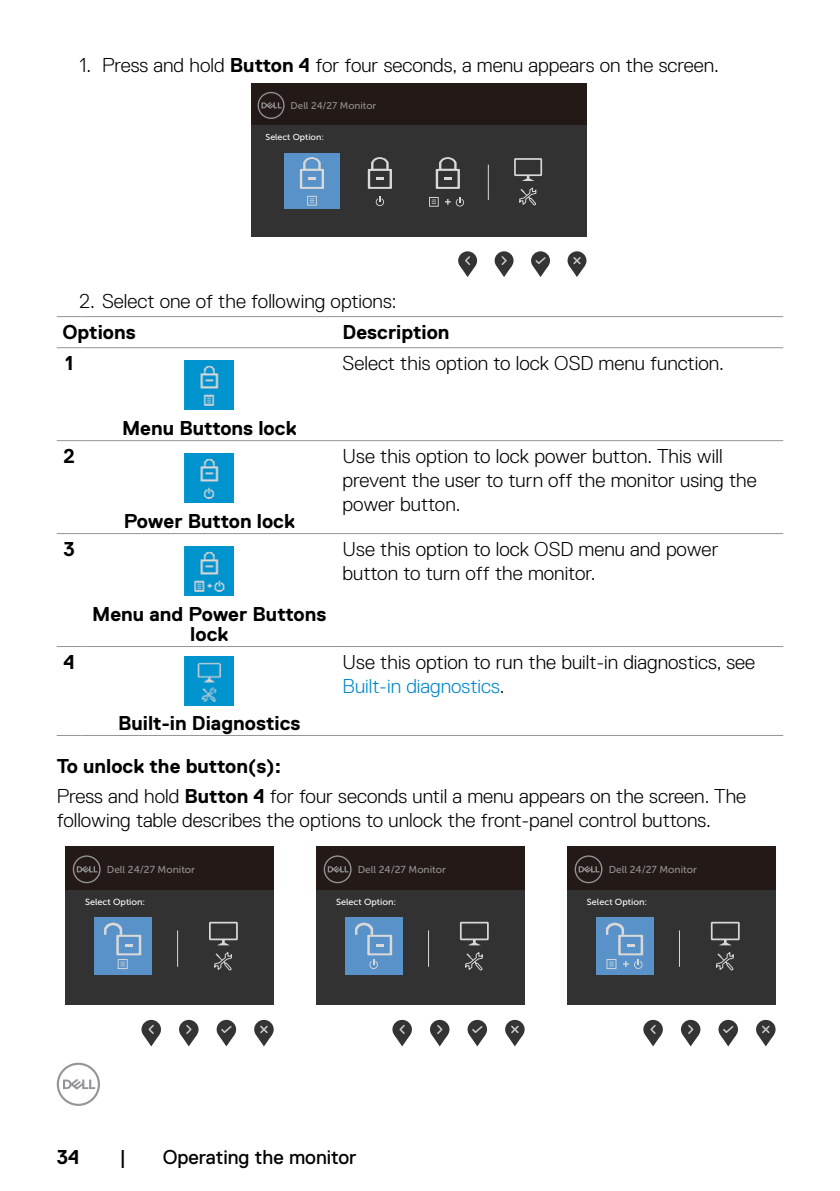
<style>
.page{position:relative;width:840px;height:1191px;background:#fff}
.page>*{position:absolute;margin:0;border:0;box-sizing:border-box;transform-origin:0 0}
.Table_Paragraph{font:300 20px/24px "Dell Replica";color:#000}
.Paragraph{font:300 20px/24px "Dell Replica";color:#000}
.Table_Paragraph-Cent{font:700 20px/20px "Dell Replica";color:#000;text-align:center}
.Head4{font:700 20px "Dell Replica";color:#000}
.t1{font:20px "Dell Replica";color:#000}
.t2{font:10px "Museo Sans For Dell 500";color:#929292}
.t3{font:9.8px "Museo Sans For Dell 500";color:#929292}
.t4{font:8.8px "Museo Sans For Dell 500";color:#fff}
.t5{font:8.6px "Museo Sans For Dell 500";color:#fff}
.s1{font-weight:700}
.s2{color:#0087cb}
</style>
<div class="page">
<svg style="left:57px;top:1062px;width:43px;height:44px"></svg>
<div style="left:250px;top:83px;width:336px;height:154px;background:#231916"></div>
<div style="left:250px;top:125px;width:336px;height:112px;background:#333232"></div>
<svg style="left:257px;top:92px;width:27px;height:27px"></svg>
<div style="left:284px;top:153px;width:56px;height:56px;background:#5892c8"></div>
<svg style="left:307px;top:196px;width:9px;height:10px"></svg>
<svg style="left:300px;top:157px;width:24px;height:32px"></svg>
<svg style="left:367px;top:157px;width:25px;height:32px"></svg>
<svg style="left:435px;top:157px;width:24px;height:32px"></svg>
<svg style="left:375px;top:196px;width:9px;height:10px"></svg>
<svg style="left:429px;top:197px;width:9px;height:10px"></svg>
<svg style="left:445px;top:197px;width:19px;height:10px"></svg>
<hr style="left:487px;top:165px;width:1px;height:35px;background:#d9d9d9">
<svg style="left:458px;top:251px;width:19px;height:19px"></svg>
<svg style="left:460px;top:256px;width:15px;height:21px"></svg>
<svg style="left:494px;top:251px;width:19px;height:19px"></svg>
<svg style="left:496px;top:256px;width:15px;height:21px"></svg>
<svg style="left:530px;top:251px;width:19px;height:19px"></svg>
<svg style="left:533px;top:257px;width:15px;height:20px"></svg>
<svg style="left:567px;top:251px;width:19px;height:19px"></svg>
<svg style="left:569px;top:257px;width:15px;height:20px"></svg>
<svg style="left:514px;top:158px;width:28px;height:48px"></svg>
<svg style="left:57px;top:316px;width:24px;height:1px"></svg>
<hr style="left:81px;top:316px;width:256px;height:1px;background:#939598">
<svg style="left:57px;top:347px;width:24px;height:1px"></svg>
<hr style="left:81px;top:347px;width:256px;height:1px;background:#939598">
<hr style="left:337px;top:316px;width:445px;height:1px;background:#939598">
<hr style="left:337px;top:347px;width:445px;height:1px;background:#939598">
<svg style="left:57px;top:440px;width:24px;height:1px"></svg>
<hr style="left:81px;top:440px;width:256px;height:1px;background:#939598">
<hr style="left:337px;top:440px;width:445px;height:1px;background:#939598">
<svg style="left:57px;top:533px;width:24px;height:1px"></svg>
<hr style="left:81px;top:533px;width:256px;height:1px;background:#939598">
<hr style="left:337px;top:533px;width:445px;height:1px;background:#939598">
<svg style="left:57px;top:646px;width:24px;height:1px"></svg>
<svg style="left:57px;top:735px;width:24px;height:1px"></svg>
<hr style="left:81px;top:646px;width:256px;height:1px;background:#939598">
<hr style="left:81px;top:735px;width:256px;height:1px;background:#939598">
<hr style="left:337px;top:646px;width:445px;height:1px;background:#939598">
<hr style="left:337px;top:735px;width:445px;height:1px;background:#939598">
<img style="left:185px;top:360px;width:49px;height:49px">
<img style="left:185px;top:453px;width:49px;height:49px">
<img style="left:185px;top:546px;width:49px;height:49px">
<img style="left:185px;top:657px;width:49px;height:49px">
<div style="left:65px;top:846px;width:209px;height:158px;background:#231916"></div>
<div style="left:65px;top:890px;width:209px;height:114px;background:#333232"></div>
<svg style="left:73px;top:855px;width:28px;height:28px"></svg>
<hr style="left:177px;top:930px;width:1px;height:36px;background:#d9d9d9">
<div style="left:94px;top:917px;width:57px;height:57px;background:#5892c8"></div>
<svg style="left:141px;top:1020px;width:20px;height:19px"></svg>
<svg style="left:144px;top:1024px;width:15px;height:22px"></svg>
<div style="left:179px;top:1020px;width:19px;height:19px;background:#343435;border-radius:50%"></div>
<svg style="left:181px;top:1025px;width:15px;height:21px"></svg>
<svg style="left:216px;top:1020px;width:20px;height:19px"></svg>
<svg style="left:219px;top:1025px;width:15px;height:21px"></svg>
<div style="left:254px;top:1020px;width:19px;height:19px;background:#343435;border-radius:50%"></div>
<svg style="left:256px;top:1025px;width:16px;height:21px"></svg>
<svg style="left:209px;top:921px;width:29px;height:24px"></svg>
<svg style="left:214px;top:952px;width:18px;height:19px"></svg>
<svg style="left:104px;top:922px;width:37px;height:47px"></svg>
<div style="left:316px;top:846px;width:209px;height:158px;background:#231916"></div>
<div style="left:316px;top:890px;width:209px;height:114px;background:#333232"></div>
<svg style="left:323px;top:855px;width:28px;height:28px"></svg>
<hr style="left:428px;top:930px;width:1px;height:36px;background:#d9d9d9">
<div style="left:344px;top:917px;width:58px;height:57px;background:#5892c8"></div>
<svg style="left:392px;top:1020px;width:19px;height:19px"></svg>
<svg style="left:394px;top:1024px;width:16px;height:22px"></svg>
<div style="left:430px;top:1020px;width:19px;height:19px;background:#343435;border-radius:50%"></div>
<svg style="left:432px;top:1025px;width:15px;height:21px"></svg>
<svg style="left:467px;top:1020px;width:20px;height:19px"></svg>
<svg style="left:469px;top:1025px;width:16px;height:21px"></svg>
<div style="left:505px;top:1020px;width:19px;height:19px;background:#343435;border-radius:50%"></div>
<svg style="left:507px;top:1025px;width:15px;height:21px"></svg>
<svg style="left:459px;top:921px;width:29px;height:24px"></svg>
<svg style="left:465px;top:952px;width:18px;height:19px"></svg>
<div style="left:567px;top:846px;width:208px;height:158px;background:#231916"></div>
<div style="left:567px;top:890px;width:208px;height:114px;background:#333232"></div>
<svg style="left:574px;top:855px;width:28px;height:28px"></svg>
<hr style="left:678px;top:930px;width:1px;height:36px;background:#d9d9d9">
<div style="left:595px;top:917px;width:58px;height:57px;background:#5892c8"></div>
<div style="left:643px;top:1020px;width:19px;height:19px;background:#343435;border-radius:50%"></div>
<svg style="left:645px;top:1025px;width:15px;height:21px"></svg>
<svg style="left:680px;top:1020px;width:20px;height:19px"></svg>
<svg style="left:682px;top:1024px;width:16px;height:22px"></svg>
<div style="left:718px;top:1020px;width:19px;height:19px;background:#343435;border-radius:50%"></div>
<svg style="left:720px;top:1026px;width:15px;height:20px"></svg>
<svg style="left:755px;top:1020px;width:20px;height:19px"></svg>
<svg style="left:757px;top:1025px;width:16px;height:21px"></svg>
<svg style="left:710px;top:921px;width:29px;height:24px"></svg>
<svg style="left:716px;top:952px;width:17px;height:19px"></svg>
<svg style="left:355px;top:922px;width:37px;height:47px"></svg>
<svg style="left:606px;top:922px;width:36px;height:47px"></svg>
<p class="Paragraph" style="left:79px;top:53px;width:640px">1. Press and hold <span class="s1">Button 4</span> for four seconds, a menu appears on the screen.</p>
<p class="t3" style="left:290px;top:100px;width:87px">Dell 24/27 Monitor</p>
<p class="t5" style="left:265px;top:132px;width:60px">Select Option:</p>
<p class="Paragraph" style="left:79px;top:289px;width:318px">2. Select one of the following options:</p>
<p class="Table_Paragraph-Cent" style="left:62px;top:322px;width:75px">Options</p>
<p class="Table_Paragraph-Cent" style="left:342px;top:322px;width:108px">Description</p>
<p class="Table_Paragraph-Cent" style="left:65px;top:353px;width:10px">1</p>
<p class="Table_Paragraph" style="left:342px;top:351px;width:382px">Select this option to lock OSD menu function.</p>
<p class="Table_Paragraph-Cent" style="left:122px;top:418px;width:176px">Menu Buttons lock</p>
<p class="Table_Paragraph-Cent" style="left:63px;top:446px;width:13px">2</p>
<p class="Table_Paragraph-Cent" style="left:124px;top:511px;width:173px">Power Button lock</p>
<p class="Table_Paragraph" style="left:342px;top:444px;width:415px">Use this option to lock power button. This will prevent the user to turn off the monitor using the power button.</p>
<p class="Table_Paragraph-Cent" style="left:63px;top:539px;width:13px">3</p>
<p class="Table_Paragraph" style="left:342px;top:537px;width:377px">Use this option to lock OSD menu and power button to turn off the monitor.</p>
<p class="Table_Paragraph-Cent" style="left:92px;top:604px;width:235px">Menu and Power Buttons lock</p>
<p class="Table_Paragraph-Cent" style="left:63px;top:652px;width:13px">4</p>
<p class="Table_Paragraph" style="left:342px;top:650px;width:414px">Use this option to run the built-in diagnostics, see<br><span class="s2">Built-in diagnostics</span>.</p>
<p class="Table_Paragraph-Cent" style="left:118px;top:713px;width:184px">Built-in Diagnostics</p>
<p class="Head4" style="left:57px;top:755px;width:226px">To unlock the button(s):</p>
<p class="Paragraph" style="left:57px;top:784px;width:690px">Press and hold <span class="s1">Button 4</span> for four seconds until a menu appears on the screen. The following table describes the options to unlock the front-panel control buttons.</p>
<p class="t2" style="left:107px;top:864px;width:90px">Dell 24/27 Monitor</p>
<p class="t4" style="left:85px;top:897px;width:62px">Select Option:</p>
<p class="t2" style="left:357px;top:864px;width:90px">Dell 24/27 Monitor</p>
<p class="t4" style="left:336px;top:897px;width:62px">Select Option:</p>
<p class="t2" style="left:608px;top:864px;width:90px">Dell 24/27 Monitor</p>
<p class="t4" style="left:586px;top:897px;width:62px">Select Option:</p>
<p class="Table_Paragraph-Cent" style="left:57px;top:1147px;width:24px">34</p>
<p class="t1" style="left:119px;top:1146px;width:8px">|</p>
<p class="t1" style="left:162px;top:1146px;width:195px">Operating the monitor</p>
</div>
